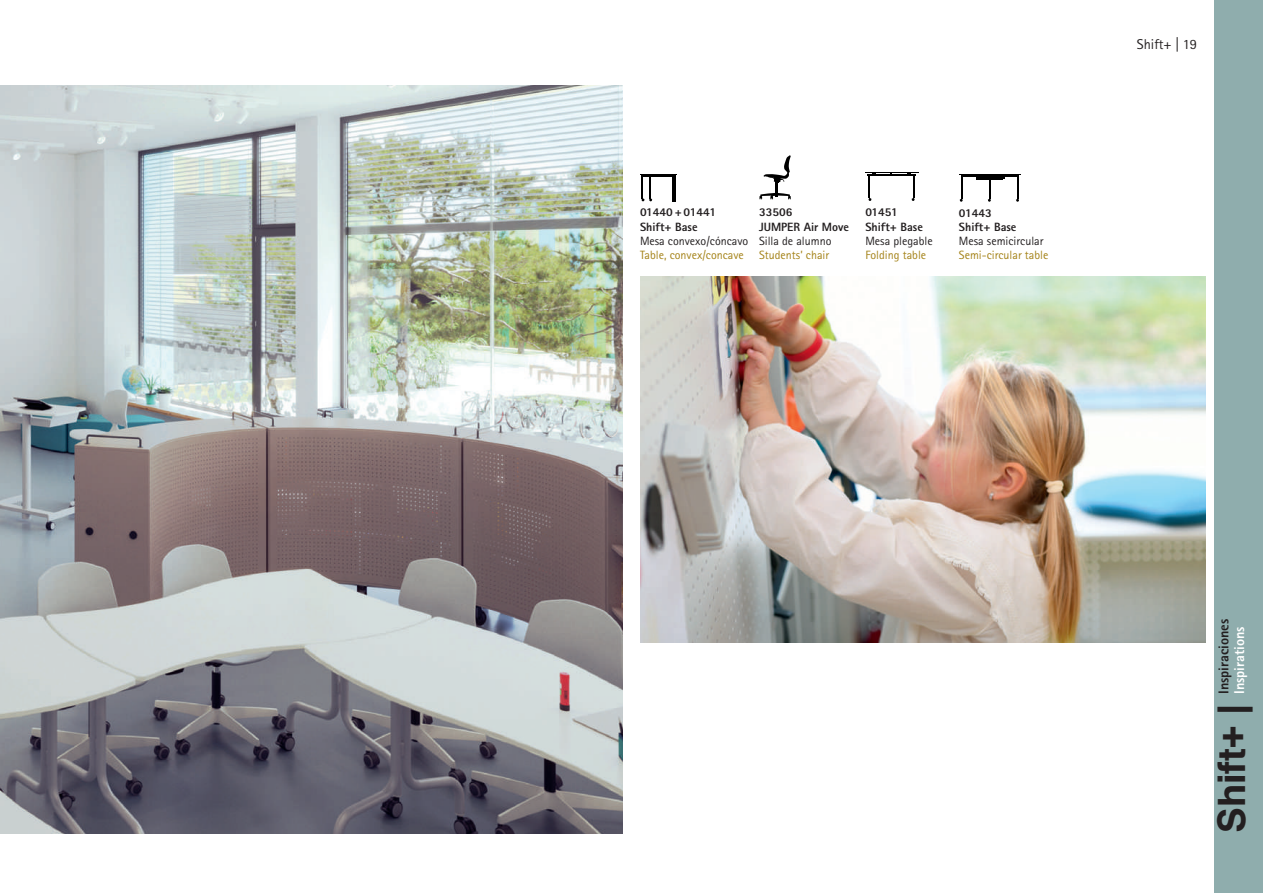
<style>
.page{position:relative;width:1263px;height:893px;background:#fff}
.page>*{position:absolute;margin:0;border:0;box-sizing:border-box;transform-origin:0 0}
.t1{font:700 37.95px "Schulbuch Nord Pro";color:#231f20}
.t2{font:800 14.25px "Rotis Sans Serif Pro";color:#231f20}
.t3{font:800 14.25px "Rotis Sans Serif Pro";color:#fff}
.t4{font:14.25px "Rotis Sans Serif Pro";color:#231f20}
.t5{font:800 12px/14.2px "Rotis Sans Serif Pro";color:#231f20}
.t6{font:12px "Rotis Sans Serif Pro";color:#a48217}
.t7{font:12px "Rotis Sans Serif Pro";color:#231f20}
</style>
<div class="page">
<img style="left:0;top:85px;width:623px;height:748px">
<div style="left:1214px;top:0;width:49px;height:893px;background:#8fadad"></div>
<img style="left:640px;top:276px;width:565px;height:366px">
<hr style="left:640px;top:174px;width:37px;height:1px;background:#000">
<hr style="left:641px;top:175px;width:35px;height:1px;background:#000">
<hr style="left:672px;top:175px;width:2px;height:26px;background:#000">
<hr style="left:674px;top:175px;width:2px;height:26px;background:#000">
<hr style="left:641px;top:175px;width:2px;height:23px;background:#000">
<hr style="left:649px;top:175px;width:2px;height:23px;background:#000">
<svg style="left:642px;top:198px;width:10px;height:3px"></svg>
<svg style="left:759px;top:155px;width:32px;height:44px"></svg>
<hr style="left:865px;top:172px;width:54px;height:1px;background:#000">
<hr style="left:867px;top:174px;width:49px;height:2px;background:#000">
<hr style="left:868px;top:174px;width:2px;height:24px;background:#000">
<svg style="left:868px;top:198px;width:4px;height:3px"></svg>
<hr style="left:913px;top:174px;width:2px;height:24px;background:#000">
<hr style="left:959px;top:175px;width:62px;height:1px;background:#000">
<hr style="left:961px;top:175px;width:58px;height:2px;background:#000">
<hr style="left:961px;top:175px;width:2px;height:24px;background:#000">
<hr style="left:989px;top:175px;width:2px;height:24px;background:#000">
<svg style="left:1016px;top:177px;width:3px;height:25px"></svg>
<hr style="left:976px;top:176px;width:27px;height:3px;background:#000">
<p class="t5" style="left:640px;top:207px;width:78px">01440+ 01441<br>Shift+ Base</p>
<p class="t7" style="left:640px;top:237px;width:110px">Mesa convexo/cóncavo</p>
<p class="t6" style="left:640px;top:251px;width:105px">Table, convex/concave</p>
<p class="t5" style="left:759px;top:207px;width:91px">33506<br>JUMPER Air Move</p>
<p class="t7" style="left:759px;top:237px;width:74px">Silla de alumno</p>
<p class="t6" style="left:759px;top:251px;width:72px">Students’ chair</p>
<p class="t5" style="left:865px;top:207px;width:59px">01451<br>Shift+ Base</p>
<p class="t7" style="left:865px;top:237px;width:69px">Mesa plegable</p>
<p class="t6" style="left:865px;top:251px;width:62px">Folding table</p>
<p class="t5" style="left:959px;top:207px;width:59px">01443<br>Shift+ Base</p>
<p class="t7" style="left:959px;top:237px;width:86px">Mesa semicircular</p>
<p class="t6" style="left:959px;top:251px;width:91px">Semi-circular table</p>
<p class="t4" style="left:1137px;top:39px;width:62px">Shift+ | 19</p>
<p class="t2" style="left:1218px;top:694px;width:77px;rotate:-90deg">Inspiraciones</p>
<p class="t3" style="left:1234px;top:694px;width:69px;rotate:-90deg">Inspirations</p>
<h1 class="t1" style="left:1218px;top:833px;width:132px;rotate:-90deg">Shift+ |</h1>
</div>
